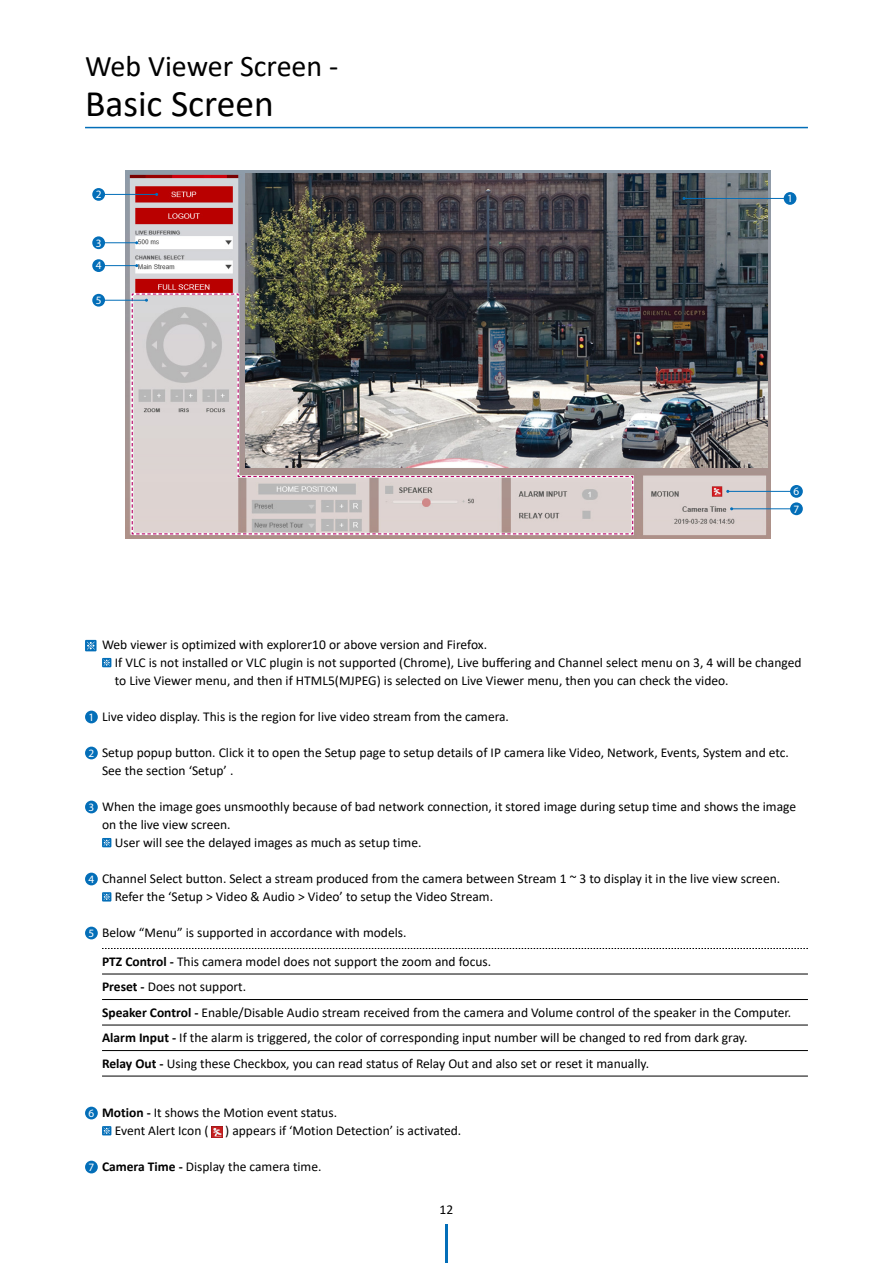
<style>
.page{position:relative;width:893px;height:1263px;background:#fff}
.page>*{position:absolute;margin:0;border:0;box-sizing:border-box;transform-origin:0 0}
.t1{font:37.5px "Calibri";color:#000}
.t2{font:30px "Calibri";color:#000}
.t3{font:13.5px/18px "Calibri";color:#000}
.t4{font:11.25px/22.8px "Myriad Pro";color:#fff}
.s1{font-family:"Myriad Pro";font-size:11.25px;color:#fff}
.s2{font-weight:700}
</style>
<div class="page">
<hr style="left:445px;top:1225px;width:3px;height:38px;background:#036eb8">
<img style="left:126px;top:170px;width:645px;height:369px">
<img style="left:246px;top:173px;width:522px;height:294px">
<hr style="left:85px;top:127px;width:723px;height:1px;background:#036eb8">
<div style="left:85px;top:640px;width:12px;height:11px;background:#036eb8"></div>
<svg style="left:87px;top:642px;width:8px;height:8px"></svg>
<div style="left:102px;top:658px;width:9px;height:9px;background:#036eb8"></div>
<svg style="left:103px;top:659px;width:7px;height:7px"></svg>
<div style="left:85px;top:711px;width:13px;height:12px;background:#036eb8;border-radius:50%"></div>
<div style="left:85px;top:747px;width:13px;height:12px;background:#036eb8;border-radius:50%"></div>
<div style="left:85px;top:801px;width:13px;height:12px;background:#036eb8;border-radius:50%"></div>
<div style="left:102px;top:838px;width:9px;height:9px;background:#036eb8"></div>
<svg style="left:103px;top:839px;width:7px;height:7px"></svg>
<div style="left:85px;top:873px;width:13px;height:12px;background:#036eb8;border-radius:50%"></div>
<svg style="left:102px;top:892px;width:9px;height:9px"></svg>
<svg style="left:103px;top:893px;width:7px;height:7px"></svg>
<div style="left:85px;top:927px;width:13px;height:12px;background:#036eb8;border-radius:50%"></div>
<div style="left:85px;top:1107px;width:13px;height:12px;background:#036eb8;border-radius:50%"></div>
<svg style="left:102px;top:1126px;width:9px;height:9px"></svg>
<svg style="left:103px;top:1127px;width:7px;height:7px"></svg>
<svg style="left:212px;top:1127px;width:10px;height:10px"></svg>
<div style="left:85px;top:1161px;width:13px;height:12px;background:#036eb8;border-radius:50%"></div>
<svg style="left:102px;top:948px;width:706px;height:1px"></svg>
<hr style="left:102px;top:974px;width:706px;height:1px;background:#000">
<hr style="left:102px;top:999px;width:706px;height:1px;background:#000">
<hr style="left:102px;top:1025px;width:706px;height:1px;background:#000">
<hr style="left:102px;top:1050px;width:706px;height:1px;background:#000">
<hr style="left:102px;top:1076px;width:706px;height:1px;background:#000">
<hr style="left:102px;top:194px;width:55px;height:1px;background:#036eb8">
<div style="left:92px;top:188px;width:13px;height:13px;background:#036eb8;border-radius:50%"></div>
<hr style="left:102px;top:242px;width:35px;height:1px;background:#036eb8">
<div style="left:92px;top:236px;width:13px;height:13px;background:#036eb8;border-radius:50%"></div>
<hr style="left:102px;top:265px;width:35px;height:1px;background:#036eb8">
<div style="left:92px;top:259px;width:13px;height:13px;background:#036eb8;border-radius:50%"></div>
<hr style="left:102px;top:300px;width:44px;height:1px;background:#036eb8">
<img style="left:132px;top:293px;width:501px;height:241px">
<div style="left:92px;top:294px;width:13px;height:13px;background:#036eb8;border-radius:50%"></div>
<hr style="left:728px;top:491px;width:67px;height:1px;background:#036eb8">
<div style="left:790px;top:485px;width:13px;height:13px;background:#036eb8;border-radius:50%"></div>
<hr style="left:732px;top:508px;width:60px;height:1px;background:#036eb8">
<div style="left:790px;top:502px;width:13px;height:13px;background:#036eb8;border-radius:50%"></div>
<hr style="left:684px;top:198px;width:106px;height:1px;background:#036eb8">
<div style="left:784px;top:192px;width:12px;height:13px;background:#036eb8;border-radius:50%"></div>
<h2 class="t2" style="left:85px;top:45px;width:255px">Web Viewer Screen -</h2>
<h1 class="t1" style="left:85px;top:77px;width:190px">Basic Screen</h1>
<p class="t4" style="left:96px;top:183px;width:7px">2</p>
<p class="t4" style="left:96px;top:231px;width:7px">3<br>4</p>
<p class="t4" style="left:96px;top:289px;width:7px">5</p>
<p class="t4" style="left:787px;top:187px;width:7px">1</p>
<p class="t4" style="left:794px;top:482px;width:7px;line-height:17.4px">6<br>7</p>
<p class="t3" style="left:115px;top:635px;width:688px;text-indent:-13px">Web viewer is optimized with explorer10 or above version and Firefox.<br>If VLC is not installed or VLC plugin is not supported (Chrome), Live buffering and Channel select menu on 3, 4 will be changed to Live Viewer menu, and then if HTML5(MJPEG) is selected on Live Viewer menu, then you can check the video.</p>
<p class="t3" style="left:89px;top:707px;width:422px"><span class="s1">1</span> Live video display. This is the region for live video stream from the camera.</p>
<p class="t3" style="left:102px;top:743px;width:688px;text-indent:-14px"><span class="s1">2</span> Setup popup button. Click it to open the Setup page to setup details of IP camera like Video, Network, Events, System and etc.<br>See the section ‘Setup’ .</p>
<p class="t3" style="left:89px;top:797px;width:709px"><span class="s1">3</span> When the image goes unsmoothly because of bad network connection, it stored image during setup time and shows the image</p>
<p class="t3" style="left:102px;top:815px;width:130px">on the live view screen.</p>
<p class="t3" style="left:115px;top:833px;width:308px">User will see the delayed images as much as setup time.</p>
<p class="t3" style="left:115px;top:869px;width:667px;text-indent:-26px"><span class="s1">4</span> Channel Select button. Select a stream produced from the camera between Stream 1 ~ 3 to display it in the live view screen.<br>Refer the ‘Setup &gt; Video &amp; Audio &gt; Video’ to setup the Video Stream.</p>
<p class="t3" style="left:89px;top:923px;width:319px"><span class="s1">5</span> Below “Menu” is supported in accordance with models.</p>
<p class="t3" style="left:102px;top:948px;width:691px;line-height:25.5px"><span class="s2">PTZ Control -</span> This camera model does not support the zoom and focus.<br><span class="s2">Preset -</span> Does not support.<br><span class="s2">Speaker Control -</span> Enable/Disable Audio stream received from the camera and Volume control of the speaker in the Computer.<br><span class="s2">Alarm Input -</span> If the alarm is triggered, the color of corresponding input number will be changed to red from dark gray.<br><span class="s2">Relay Out -</span> Using these Checkbox, you can read status of Relay Out and also set or reset it manually.</p>
<p class="t3" style="left:115px;top:1103px;width:348px;text-indent:-26px"><span class="s1">6</span> <span class="s2">Motion -</span> It shows the Motion event status.<br>Event Alert Icon ( ) appears if ‘Motion Detection’ is activated.</p>
<p class="t3" style="left:89px;top:1157px;width:235px"><span class="s1">7</span> <span class="s2">Camera Time -</span> Display the camera time.</p>
<p class="t3" style="left:440px;top:1201px;width:15px">12</p>
</div>
